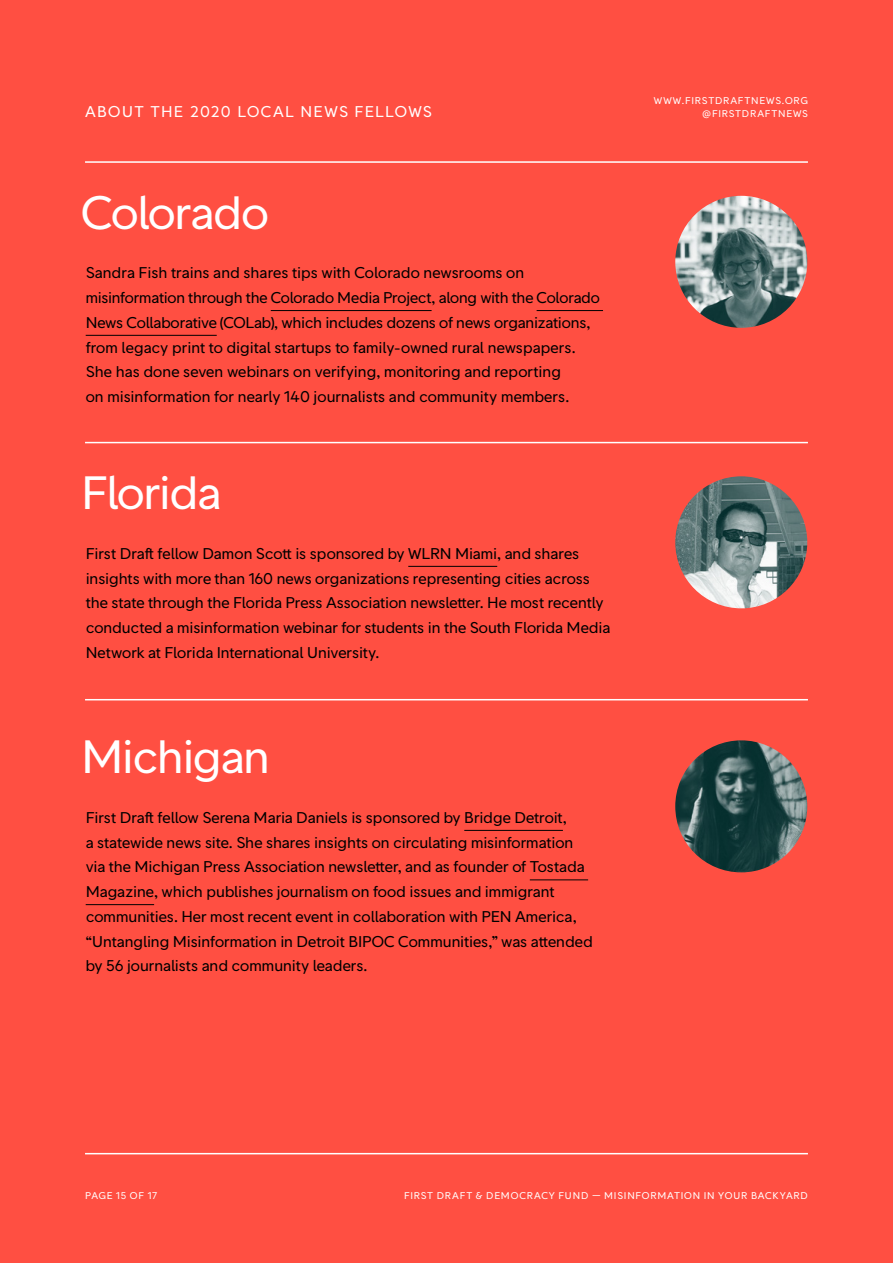
<style>
.page{position:relative;width:893px;height:1263px;background:#ff4f42}
.page>*{position:absolute;margin:0;border:0;box-sizing:border-box;transform-origin:0 0}
.t1{font:45px "First Hand";letter-spacing:-.035em;color:#fff}
.t2{font:15px/24.8px "First Hand";letter-spacing:-.005em;color:#000}
.t3{font:15px "First Hand";letter-spacing:.085em;color:#fff}
.t4{font:9.45px "First Hand";letter-spacing:.08em;color:#fff}
</style>
<div class="page">
<hr style="left:85px;top:1153px;width:723px;height:1px;background:#fff">
<hr style="left:85px;top:161px;width:723px;height:2px;background:#fff">
<hr style="left:85px;top:442px;width:723px;height:1px;background:#fff">
<hr style="left:271px;top:310px;width:161px;height:1px;background:#000">
<hr style="left:537px;top:310px;width:66px;height:1px;background:#000">
<hr style="left:86px;top:335px;width:131px;height:1px;background:#000">
<hr style="left:408px;top:566px;width:89px;height:1px;background:#000">
<hr style="left:85px;top:699px;width:723px;height:1px;background:#fff">
<hr style="left:464px;top:830px;width:99px;height:1px;background:#000">
<hr style="left:530px;top:879px;width:58px;height:1px;background:#000">
<hr style="left:86px;top:904px;width:68px;height:1px;background:#000">
<img style="left:675px;top:196px;width:132px;height:132px;border-radius:66px">
<img style="left:675px;top:476px;width:132px;height:132px;border-radius:66px">
<img style="left:675px;top:740px;width:132px;height:132px;border-radius:66px">
<p class="t4" style="left:654px;top:94px;width:156px">WWW.FIRSTDRAFTNEWS.ORG</p>
<p class="t3" style="left:85px;top:103px;width:348px">ABOUT THE 2020 LOCAL NEWS FELLOWS</p>
<p class="t4" style="left:702px;top:108px;width:107px">@FIRSTDRAFTNEWS</p>
<h1 class="t1" style="left:81px;top:185px;width:189px">Colorado</h1>
<p class="t2" style="left:86px;top:261px;width:516px">Sandra Fish trains and shares tips with Colorado newsrooms on misinformation through the Colorado Media Project, along with the Colorado News Collaborative (COLab), which includes dozens of news organizations, from legacy print to digital startups to family-owned rural newspapers.<br>She has done seven webinars on verifying, monitoring and reporting<br>on misinformation for nearly 140 journalists and community members.</p>
<h1 class="t1" style="left:81px;top:466px;width:141px">Florida</h1>
<p class="t2" style="left:86px;top:541px;width:526px">First Draft fellow Damon Scott is sponsored by WLRN Miami, and shares insights with more than 160 news organizations representing cities across the state through the Florida Press Association newsletter. He most recently conducted a misinformation webinar for students in the South Florida Media Network at Florida International University.</p>
<h1 class="t1" style="left:81px;top:730px;width:190px">Michigan</h1>
<p class="t2" style="left:86px;top:805px;width:509px">First Draft fellow Serena Maria Daniels is sponsored by Bridge Detroit,<br>a statewide news site. She shares insights on circulating misinformation via the Michigan Press Association newsletter, and as founder of Tostada Magazine, which publishes journalism on food issues and immigrant communities. Her most recent event in collaboration with PEN America, “Untangling Misinformation in Detroit BIPOC Communities,” was attended by 56 journalists and community leaders.</p>
<p class="t4" style="left:85px;top:1190px;width:74px">PAGE 15 OF 17</p>
<p class="t4" style="left:404px;top:1190px;width:405px">FIRST DRAFT &amp; DEMOCRACY FUND — MISINFORMATION IN YOUR BACKYARD</p>
</div>
